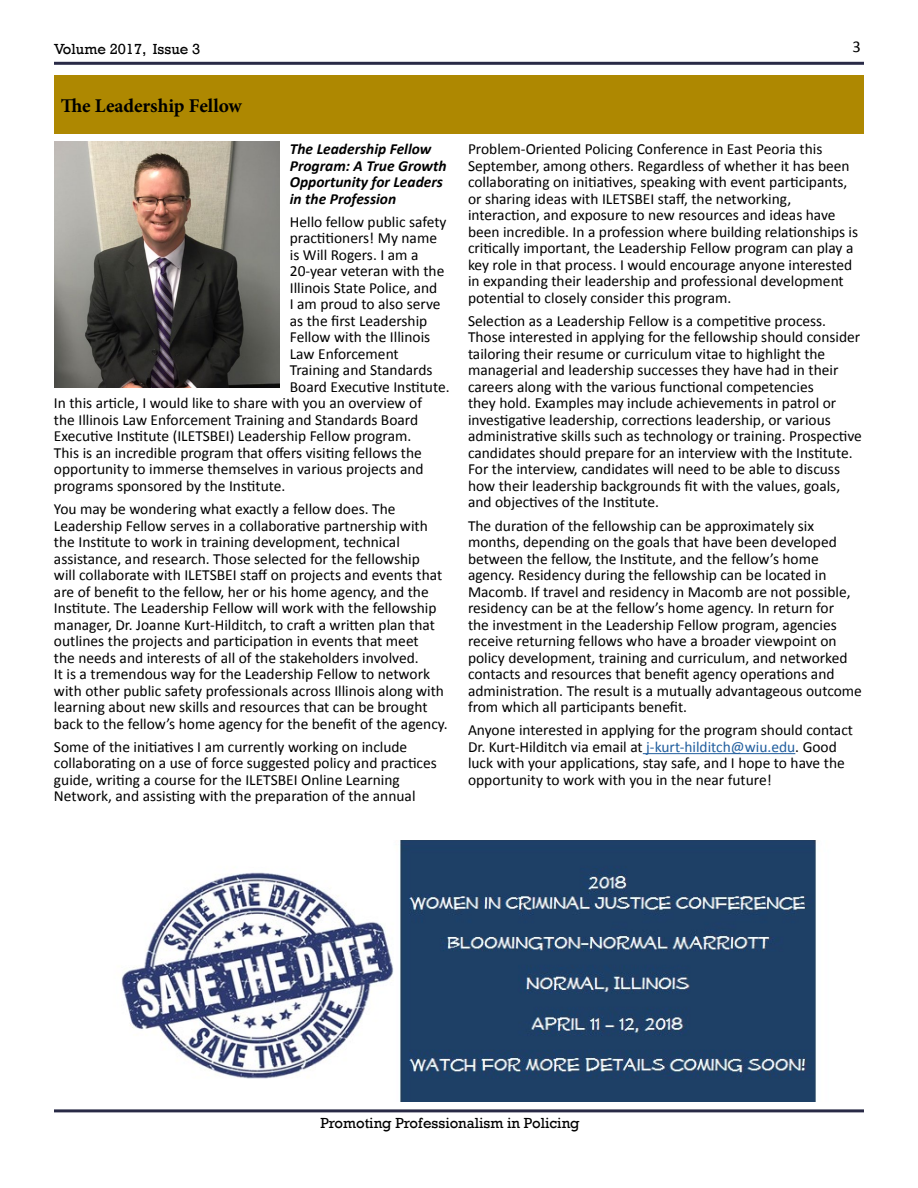
<style>
.page{position:relative;width:918px;height:1188px;background:#fff}
.page>*{position:absolute;margin:0;border:0;box-sizing:border-box;transform-origin:0 0}
.t1{font:700 19.5px "Minion Pro";letter-spacing:-.005em;color:#000}
.t2{font:16.5px "Calibri";color:#000}
.t3{font:15.45px/16.5px "Calibri";color:#000}
.t4{font:italic 700 15.45px/16.5px "Calibri";color:#000}
.t5{font:15px "Rockwell";color:#000}
.s1{color:#215e9e}
</style>
<div class="page">
<hr style="left:54px;top:1109px;width:810px;height:3px;background:#292a46">
<hr style="left:54px;top:62px;width:810px;height:3px;background:#292a46">
<div style="left:54px;top:76px;width:810px;height:58px;background:#ae8801"></div>
<img style="left:54px;top:141px;width:225px;height:247px">
<img style="left:121px;top:840px;width:695px;height:262px">
<hr style="left:643px;top:753px;width:152px;height:1px;background:#215e9e">
<p class="t5" style="left:54px;top:40px;width:148px">Volume 2017, Issue 3</p>
<p class="t1" style="left:61px;top:92px;width:183px">The Leadership Fellow</p>
<p class="t4" style="left:290px;top:141px;width:158px">The Leadership Fellow<br>Program: A True Growth<br>Opportunity for Leaders in the Profession</p>
<p class="t3" style="left:290px;top:214px;width:158px">Hello fellow public safety</p>
<p class="t3" style="left:290px;top:230px;width:149px">practitioners! My name</p>
<p class="t3" style="left:290px;top:247px;width:130px">is Will Rogers. I am a</p>
<p class="t3" style="left:290px;top:263px;width:156px">20-year veteran with the</p>
<p class="t3" style="left:290px;top:280px;width:149px">Illinois State Police, and</p>
<p class="t3" style="left:290px;top:296px;width:152px">I am proud to also serve</p>
<p class="t3" style="left:290px;top:313px;width:139px">as the first Leadership</p>
<p class="t3" style="left:290px;top:329px;width:142px">Fellow with the Illinois</p>
<p class="t3" style="left:290px;top:346px;width:110px">Law Enforcement</p>
<p class="t3" style="left:290px;top:362px;width:144px">Training and Standards</p>
<p class="t3" style="left:290px;top:379px;width:161px">Board Executive Institute.</p>
<p class="t3" style="left:54px;top:395px;width:370px">In this article, I would like to share with you an overview of</p>
<p class="t3" style="left:54px;top:412px;width:366px">the Illinois Law Enforcement Training and Standards Board</p>
<p class="t3" style="left:54px;top:428px;width:359px">Executive Institute (ILETSBEI) Leadership Fellow program.</p>
<p class="t3" style="left:54px;top:445px;width:369px">This is an incredible program that offers visiting fellows the</p>
<p class="t3" style="left:54px;top:461px;width:371px">opportunity to immerse themselves in various projects and</p>
<p class="t3" style="left:54px;top:478px;width:233px">programs sponsored by the Institute.</p>
<p class="t3" style="left:54px;top:501px;width:395px">You may be wondering what exactly a fellow does. The Leadership Fellow serves in a collaborative partnership with the Institute to work in training development, technical assistance, and research. Those selected for the fellowship<br>will collaborate with ILETSBEI staff on projects and events that are of benefit to the fellow, her or his home agency, and the Institute. The Leadership Fellow will work with the fellowship manager, Dr. Joanne Kurt-Hilditch, to craft a written plan that outlines the projects and participation in events that meet<br>the needs and interests of all of the stakeholders involved.<br>It is a tremendous way for the Leadership Fellow to network with other public safety professionals across Illinois along with learning about new skills and resources that can be brought back to the fellow’s home agency for the benefit of the agency.</p>
<p class="t3" style="left:54px;top:739px;width:384px">Some of the initiatives I am currently working on include collaborating on a use of force suggested policy and practices guide, writing a course for the ILETSBEI Online Learning Network, and assisting with the preparation of the annual</p>
<p class="t2" style="left:853px;top:36px;width:10px">3</p>
<p class="t3" style="left:468px;top:141px;width:392px">Problem-Oriented Policing Conference in East Peoria this September, among others. Regardless of whether it has been collaborating on initiatives, speaking with event participants, or sharing ideas with ILETSBEI staff, the networking, interaction, and exposure to new resources and ideas have been incredible. In a profession where building relationships is critically important, the Leadership Fellow program can play a key role in that process. I would encourage anyone interested in expanding their leadership and professional development potential to closely consider this program.</p>
<p class="t3" style="left:468px;top:313px;width:396px">Selection as a Leadership Fellow is a competitive process.<br>Those interested in applying for the fellowship should consider tailoring their resume or curriculum vitae to highlight the managerial and leadership successes they have had in their careers along with the various functional competencies<br>they hold. Examples may include achievements in patrol or investigative leadership, corrections leadership, or various administrative skills such as technology or training. Prospective candidates should prepare for an interview with the Institute.<br>For the interview, candidates will need to be able to discuss how their leadership backgrounds fit with the values, goals, and objectives of the Institute.</p>
<p class="t3" style="left:468px;top:517px;width:395px">The duration of the fellowship can be approximately six months, depending on the goals that have been developed between the fellow, the Institute, and the fellow’s home agency. Residency during the fellowship can be located in Macomb. If travel and residency in Macomb are not possible, residency can be at the fellow’s home agency. In return for<br>the investment in the Leadership Fellow program, agencies receive returning fellows who have a broader viewpoint on policy development, training and curriculum, and networked contacts and resources that benefit agency operations and administration. The result is a mutually advantageous outcome from which all participants benefit.</p>
<p class="t3" style="left:468px;top:722px;width:387px">Anyone interested in applying for the program should contact Dr. Kurt-Hilditch via email at <span class="s1">j-kurt-hilditch@wiu.edu</span>. Good luck with your applications, stay safe, and I hope to have the opportunity to work with you in the near future!</p>
<p class="t5" style="left:320px;top:1114px;width:261px">Promoting Professionalism in Policing</p>
</div>
